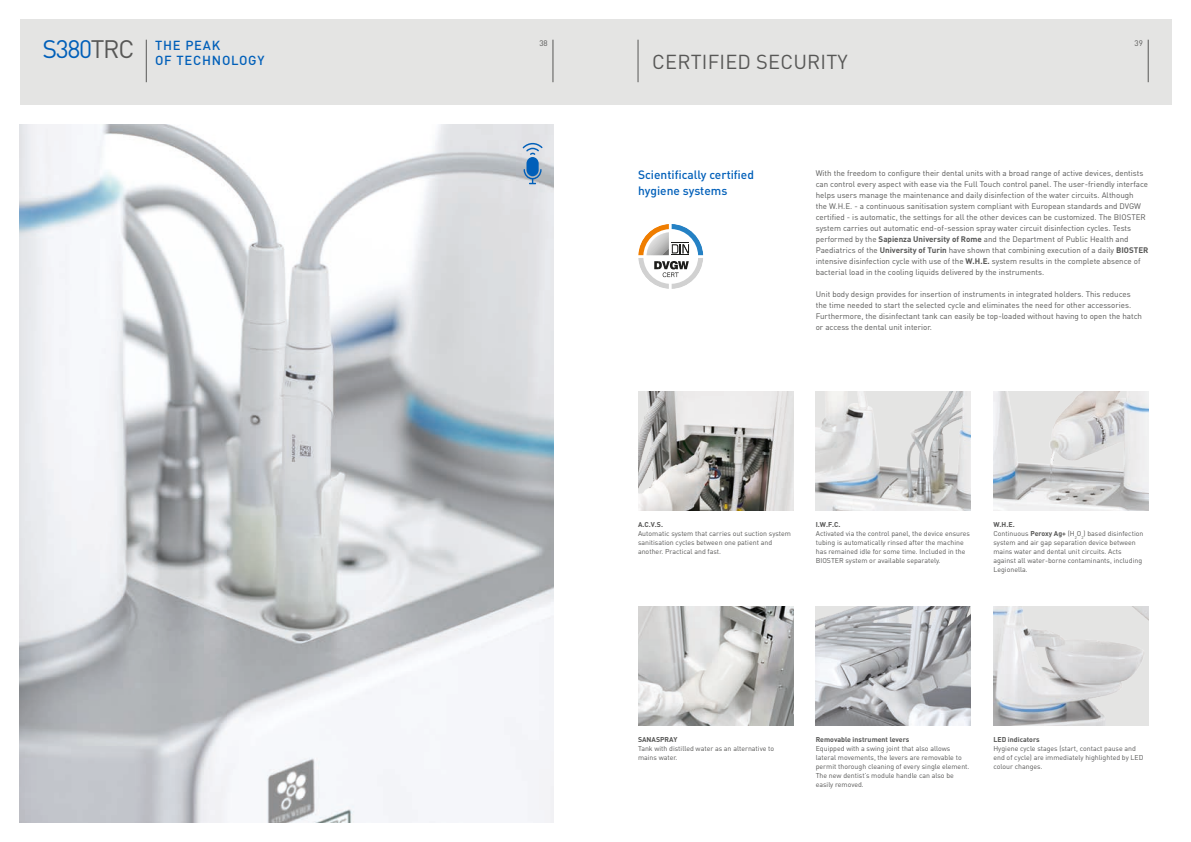
<style>
.page{position:relative;width:1191px;height:842px;background:#fff}
.page>*{position:absolute;margin:0;border:0;box-sizing:border-box;transform-origin:0 0}
.t1{font:25px "DIN Pro";letter-spacing:-.055em;color:#005fb9}
.t2{font:20px "DIN Pro";letter-spacing:.01em;color:#575756}
.t3{font:500 13px/15.6px "DIN Pro";letter-spacing:.06em;color:#005fb9}
.t4{font:500 12px/16px "DIN Pro";color:#005fb9}
.t5{font:8px/11px "DIN Pro";color:#575756}
.t6{font:7px/9px "DIN Pro";color:#575756}
.t7{font:700 7px "DIN Pro";color:#575756}
.s1{color:#575756}
.s2{font-weight:700}
</style>
<div class="page">
<div style="left:20px;top:20px;width:1151px;height:85px;background:#e4e4e3"></div>
<hr style="left:553px;top:40px;width:1px;height:42px;background:#575756">
<hr style="left:1148px;top:40px;width:1px;height:42px;background:#575756">
<hr style="left:638px;top:40px;width:1px;height:42px;background:#575756">
<img style="left:20px;top:125px;width:533px;height:697px">
<img style="left:993px;top:391px;width:155px;height:119px">
<img style="left:815px;top:391px;width:155px;height:119px">
<svg style="left:638px;top:224px;width:65px;height:65px"></svg>
<img style="left:815px;top:607px;width:155px;height:119px">
<svg style="left:522px;top:143px;width:20px;height:41px"></svg>
<img style="left:638px;top:391px;width:155px;height:119px">
<img style="left:638px;top:607px;width:155px;height:119px">
<img style="left:993px;top:607px;width:155px;height:119px">
<hr style="left:146px;top:40px;width:1px;height:42px;background:#575756">
<h1 class="t1" style="left:43px;top:32px;width:93px">S380<span class="s1">TRC</span></h1>
<p class="t5" style="left:539px;top:37px;width:10px">38</p>
<p class="t5" style="left:1134px;top:37px;width:10px">39</p>
<h3 class="t3" style="left:155px;top:37px;width:111px">THE PEAK<br>OF TECHNOLOGY</h3>
<h2 class="t2" style="left:652px;top:48px;width:197px">CERTIFIED SECURITY</h2>
<h3 class="t4" style="left:638px;top:166px;width:118px">Scientifically certified hygiene systems</h3>
<p class="t5" style="left:815px;top:167px;width:334px">With the freedom to configure their dental units with a broad range of active devices, dentists can control every aspect with ease via the Full Touch control panel. The user-friendly interface helps users manage the maintenance and daily disinfection of the water circuits. Although<br>the W.H.E. - a continuous sanitisation system compliant with European standards and DVGW certified - is automatic, the settings for all the other devices can be customized. The BIOSTER system carries out automatic end-of-session spray water circuit disinfection cycles. Tests performed by the <span class="s2">Sapienza University of Rome</span> and the Department of Public Health and Paediatrics of the <span class="s2">University of Turin</span> have shown that combining execution of a daily <span class="s2">BIOSTER </span>intensive disinfection cycle with use of the <span class="s2">W.H.E.</span> system results in the complete absence of bacterial load in the cooling liquids delivered by the instruments.</p>
<p class="t5" style="left:815px;top:288px;width:328px">Unit body design provides for insertion of instruments in integrated holders. This reduces the time needed to start the selected cycle and eliminates the need for other accessories.<br>Furthermore, the disinfectant tank can easily be top-loaded without having to open the hatch or access the dental unit interior.</p>
<p class="t7" style="left:638px;top:520px;width:26px">A.C.V.S.</p>
<p class="t6" style="left:638px;top:529px;width:154px">Automatic system that carries out suction system sanitisation cycles between one patient and another. Practical and fast.</p>
<p class="t7" style="left:815px;top:520px;width:26px">I.W.F.C.</p>
<p class="t6" style="left:815px;top:529px;width:156px">Activated via the control panel, the device ensures tubing is automatically rinsed after the machine has remained idle for some time. Included in the BIOSTER system or available separately.</p>
<p class="t6" style="left:993px;top:520px;width:151px"><span class="s2">W.H.E.<br></span>Continuous <span class="s2">Peroxy Ag+</span> (H<sub>2</sub>O<sub>2</sub>) based disinfection system and air gap separation device between mains water and dental unit circuits. Acts against all water-borne contaminants, including Legionella.</p>
<p class="t7" style="left:638px;top:735px;width:41px">SANASPRAY</p>
<p class="t6" style="left:638px;top:744px;width:138px">Tank with distilled water as an alternative to mains water.</p>
<p class="t7" style="left:815px;top:735px;width:95px">Removable instrument levers</p>
<p class="t6" style="left:815px;top:744px;width:155px">Equipped with a swing joint that also allows lateral movements, the levers are removable to permit thorough cleaning of every single element.<br>The new dentist’s module handle can also be easily removed.</p>
<p class="t7" style="left:993px;top:735px;width:48px">LED indicators</p>
<p class="t6" style="left:993px;top:744px;width:152px">Hygiene cycle stages (start, contact pause and end of cycle) are immediately highlighted by LED colour changes.</p>
</div>
